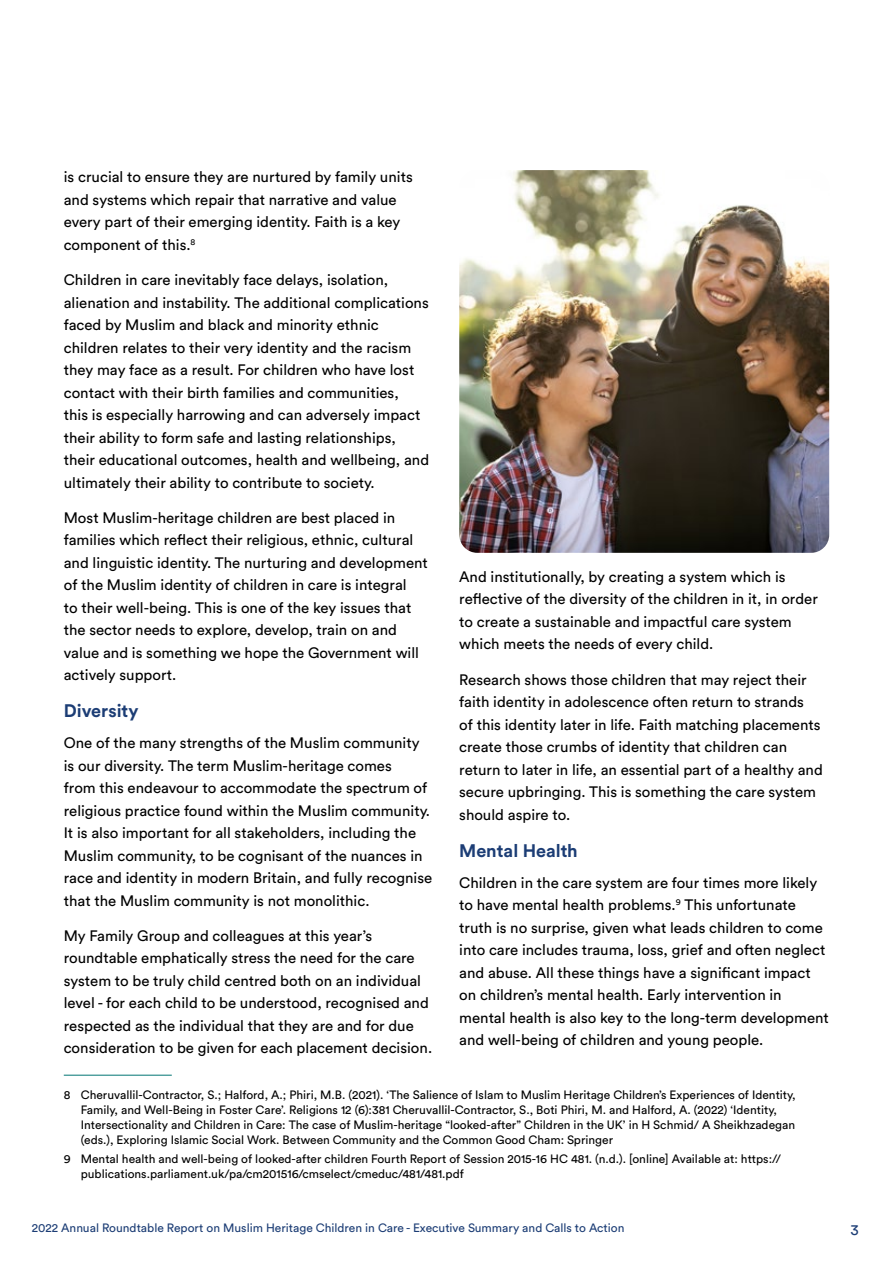
<style>
.page{position:relative;width:893px;height:1263px;background:#fff}
.page>*{position:absolute;margin:0;border:0;box-sizing:border-box;transform-origin:0 0}
.t1{font:700 18px "Circular Std";color:#1c3d75}
.t2{font:15px/22.5px "Circular Std";color:#000}
.t3{font:15px "Circular Std";color:#1c3d75}
.t4{font:12px/15px "Circular Std";color:#000}
.t5{font:12px "Circular Std";color:#1c3d75}
</style>
<div class="page">
<hr style="left:64px;top:1075px;width:108px;height:1px;background:#007573">
<img style="left:459px;top:170px;width:370px;height:383px">
<p class="t2" style="left:64px;top:166px;width:351px">is crucial to ensure they are nurtured by family units and systems which repair that narrative and value every part of their emerging identity. Faith is a key component of this.<sup>8</sup></p>
<p class="t2" style="left:64px;top:268px;width:367px">Children in care inevitably face delays, isolation, alienation and instability. The additional complications faced by Muslim and black and minority ethnic children relates to their very identity and the racism they may face as a result. For children who have lost contact with their birth families and communities,<br>this is especially harrowing and can adversely impact their ability to form safe and lasting relationships, their educational outcomes, health and wellbeing, and ultimately their ability to contribute to society.</p>
<p class="t2" style="left:64px;top:506px;width:366px">Most Muslim-heritage children are best placed in families which reflect their religious, ethnic, cultural and linguistic identity. The nurturing and development of the Muslim identity of children in care is integral<br>to their well-being. This is one of the key issues that the sector needs to explore, develop, train on and value and is something we hope the Government will actively support.</p>
<p class="t1" style="left:64px;top:699px;width:76px">Diversity</p>
<p class="t2" style="left:64px;top:731px;width:370px">One of the many strengths of the Muslim community is our diversity. The term Muslim-heritage comes<br>from this endeavour to accommodate the spectrum of religious practice found within the Muslim community.<br>It is also important for all stakeholders, including the Muslim community, to be cognisant of the nuances in race and identity in modern Britain, and fully recognise that the Muslim community is not monolithic.</p>
<p class="t2" style="left:64px;top:924px;width:370px">My Family Group and colleagues at this year’s roundtable emphatically stress the need for the care system to be truly child centred both on an individual level - for each child to be understood, recognised and respected as the individual that they are and for due consideration to be given for each placement decision.</p>
<p class="t4" style="left:81px;top:1087px;width:716px;text-indent:-17px">8 Cheruvallil-Contractor, S.; Halford, A.; Phiri, M.B. (2021). ‘The Salience of Islam to Muslim Heritage Children’s Experiences of Identity, Family, and Well-Being in Foster Care’. Religions 12 (6):381 Cheruvallil-Contractor, S., Boti Phiri, M. and Halford, A. (2022) ‘Identity, Intersectionality and Children in Care: The case of Muslim-heritage “looked-after” Children in the UK’ in H Schmid/ A Sheikhzadegan (eds.), Exploring Islamic Social Work. Between Community and the Common Good Cham: Springer</p>
<p class="t4" style="left:81px;top:1151px;width:702px;text-indent:-17px">9 Mental health and well-being of looked-after children Fourth Report of Session 2015-16 HC 481. (n.d.). [online] Available at: https:// publications.parliament.uk/pa/cm201516/cmselect/cmeduc/481/481.pdf</p>
<p class="t2" style="left:459px;top:565px;width:360px">And institutionally, by creating a system which is reflective of the diversity of the children in it, in order to create a sustainable and impactful care system which meets the needs of every child.</p>
<p class="t2" style="left:459px;top:668px;width:365px">Research shows those children that may reject their faith identity in adolescence often return to strands<br>of this identity later in life. Faith matching placements create those crumbs of identity that children can return to later in life, an essential part of a healthy and secure upbringing. This is something the care system should aspire to.</p>
<p class="t1" style="left:459px;top:838px;width:120px">Mental Health</p>
<p class="t2" style="left:459px;top:871px;width:371px">Children in the care system are four times more likely to have mental health problems.<sup>9</sup> This unfortunate truth is no surprise, given what leads children to come into care includes trauma, loss, grief and often neglect and abuse. All these things have a significant impact on children’s mental health. Early intervention in mental health is also key to the long-term development and well-being of children and young people.</p>
<p class="t5" style="left:32px;top:1221px;width:594px">2022 Annual Roundtable Report on Muslim Heritage Children in Care - Executive Summary and Calls to Action</p>
<p class="t3" style="left:850px;top:1221px;width:10px">3</p>
</div>
